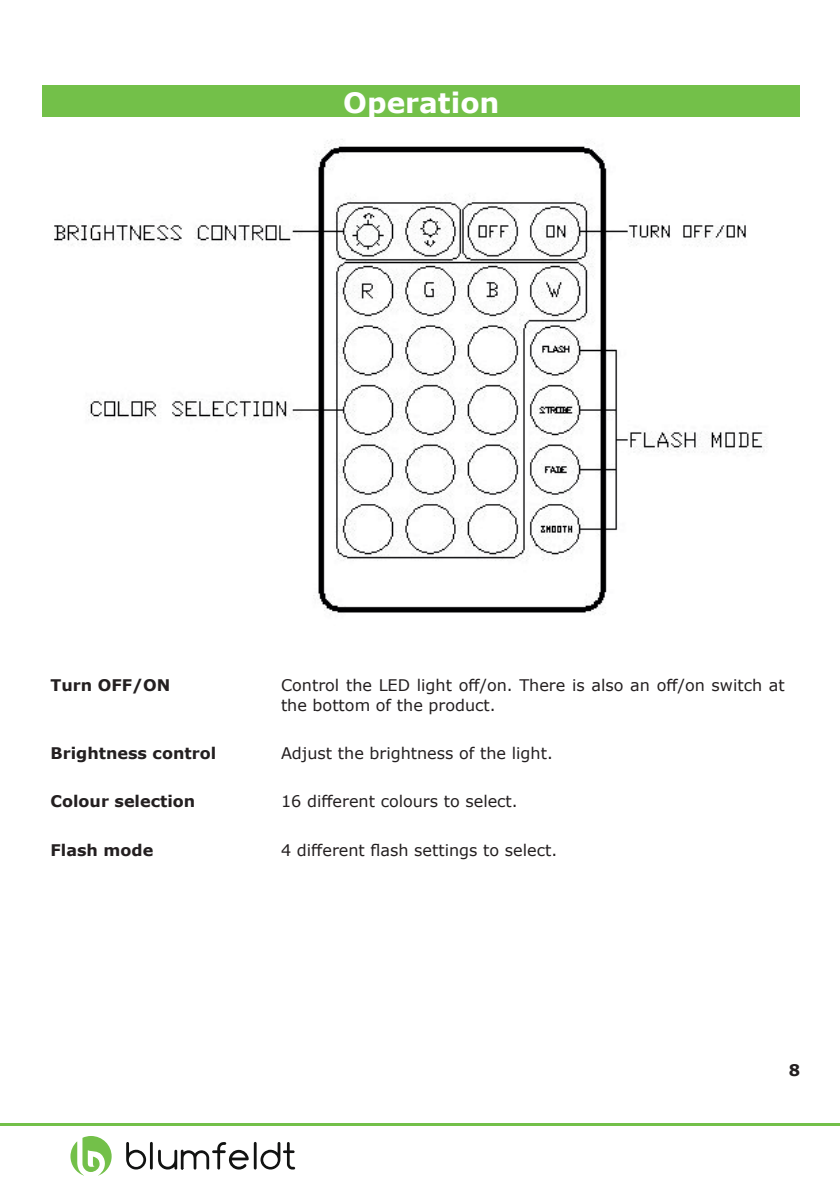
<style>
.page{position:relative;width:840px;height:1191px;background:#fff}
.page>*{position:absolute;margin:0;border:0;box-sizing:border-box;transform-origin:0 0}
.t1{font:700 28px "Verdana";color:#fff}
.t2{font:16px/20px "Verdana";color:#231f20}
.t3{font:700 16px "Verdana";color:#231f20}
</style>
<div class="page">
<hr style="left:0;top:1123px;width:839px;height:2px;background:#73c049">
<div style="left:43px;top:85px;width:756px;height:34px;background:#73c049"></div>
<img style="left:43px;top:117px;width:756px;height:498px">
<svg style="left:126px;top:1142px;width:20px;height:27px"></svg>
<hr style="left:150px;top:1141px;width:3px;height:28px;background:#111211">
<hr style="left:254px;top:1141px;width:2px;height:28px;background:#111211">
<svg style="left:260px;top:1142px;width:35px;height:27px"></svg>
<svg style="left:158px;top:1142px;width:90px;height:27px"></svg>
<svg style="left:70px;top:1136px;width:42px;height:39px"></svg>
<h1 class="t1" style="left:343px;top:83px;width:158px">Operation</h1>
<p class="t3" style="left:51px;top:673px;width:121px">Turn OFF/ON</p>
<p class="t2" style="left:281px;top:675px;width:505px">Control the LED light off/on. There is also an off/on switch at the bottom of the product.</p>
<p class="t3" style="left:51px;top:742px;width:167px">Brightness control</p>
<p class="t2" style="left:281px;top:743px;width:269px">Adjust the brightness of the light.</p>
<p class="t3" style="left:51px;top:790px;width:146px">Colour selection</p>
<p class="t2" style="left:281px;top:791px;width:238px">16 different colours to select.</p>
<p class="t3" style="left:51px;top:838px;width:104px">Flash mode</p>
<p class="t2" style="left:281px;top:839px;width:277px">4 different flash settings to select.</p>
<p class="t3" style="left:788px;top:1058px;width:13px">8</p>
</div>
